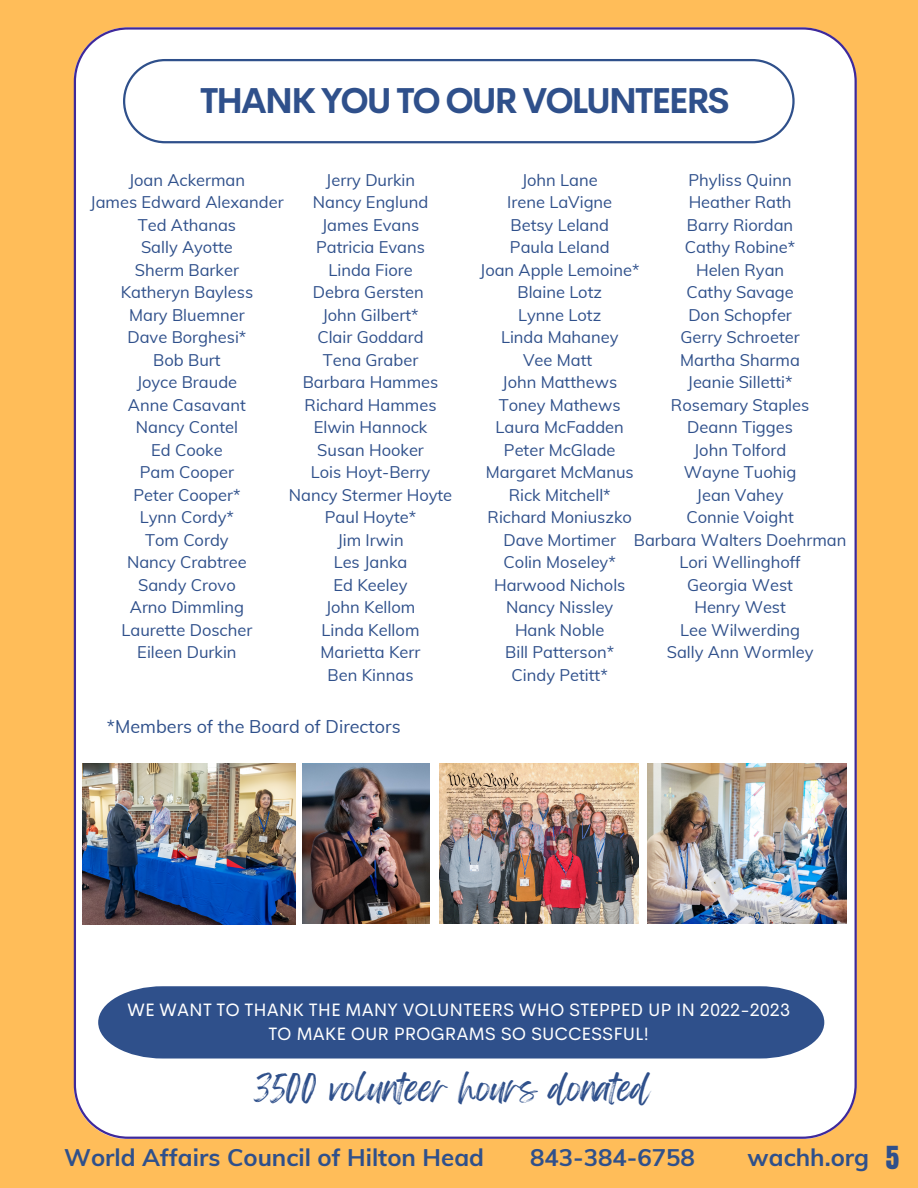
<style>
.page{position:relative;width:918px;height:1188px;background:#ffbd59}
.page>*{position:absolute;margin:0;border:0;box-sizing:border-box;transform-origin:0 0}
.t1{font:700 35.25px "Cerebri Sans";letter-spacing:-.065em;color:#2f508b}
.t2{font:31.5px "Feeling Passionate";color:#2f508b}
.t3{font:27px "Anton";color:#2f508b}
.t4{font:700 24px "Muli";color:#2f508b}
.t5{font:18px/24.8px "Cerebri Sans";color:#fff;text-align:center}
.t6{font:18px "Muli";color:#2f508b}
.t7{font:16.5px "Muli";color:#2f508b}
</style>
<div class="page">
<div style="left:74px;top:27px;width:783px;height:1112px;background:#fff"></div>
<div style="left:123px;top:59px;width:672px;height:84px;background:#fff"></div>
<div style="left:98px;top:986px;width:726px;height:73px;background:#2f508b"></div>
<img style="left:83px;top:764px;width:212px;height:160px">
<img style="left:439px;top:764px;width:199px;height:159px">
<img style="left:647px;top:764px;width:200px;height:159px">
<img style="left:303px;top:764px;width:127px;height:159px">
<p class="t1" style="left:200px;top:78px;width:531px">THANK YOU TO OUR VOLUNTEERS</p>
<p class="t7" style="left:129px;top:169px;width:118px">Joan Ackerman</p>
<p class="t7" style="left:90px;top:192px;width:195px">James Edward Alexander</p>
<p class="t7" style="left:138px;top:214px;width:100px">Ted Athanas</p>
<p class="t7" style="left:141px;top:237px;width:93px">Sally Ayotte</p>
<p class="t7" style="left:135px;top:259px;width:106px">Sherm Barker</p>
<p class="t7" style="left:121px;top:282px;width:134px">Katheryn Bayless</p>
<p class="t7" style="left:129px;top:304px;width:117px">Mary Bluemner</p>
<p class="t7" style="left:127px;top:327px;width:121px">Dave Borghesi*</p>
<p class="t7" style="left:153px;top:349px;width:69px">Bob Burt</p>
<p class="t7" style="left:137px;top:372px;width:102px">Joyce Braude</p>
<p class="t7" style="left:128px;top:394px;width:119px">Anne Casavant</p>
<p class="t7" style="left:136px;top:417px;width:104px">Nancy Contel</p>
<p class="t7" style="left:151px;top:439px;width:73px">Ed Cooke</p>
<p class="t7" style="left:140px;top:462px;width:96px">Pam Cooper</p>
<p class="t7" style="left:133px;top:484px;width:109px">Peter Cooper*</p>
<p class="t7" style="left:140px;top:507px;width:96px">Lynn Cordy*</p>
<p class="t7" style="left:145px;top:529px;width:85px">Tom Cordy</p>
<p class="t7" style="left:127px;top:552px;width:121px">Nancy Crabtree</p>
<p class="t7" style="left:138px;top:574px;width:99px">Sandy Crovo</p>
<p class="t7" style="left:130px;top:597px;width:116px">Arno Dimmling</p>
<p class="t7" style="left:122px;top:619px;width:132px">Laurette Doscher</p>
<p class="t7" style="left:137px;top:642px;width:101px">Eileen Durkin</p>
<p class="t7" style="left:326px;top:169px;width:91px">Jerry Durkin</p>
<p class="t7" style="left:313px;top:192px;width:117px">Nancy Englund</p>
<p class="t7" style="left:322px;top:214px;width:99px">James Evans</p>
<p class="t7" style="left:316px;top:237px;width:110px">Patricia Evans</p>
<p class="t7" style="left:328px;top:259px;width:86px">Linda Fiore</p>
<p class="t7" style="left:313px;top:282px;width:112px">Debra Gersten</p>
<p class="t7" style="left:322px;top:304px;width:98px">John Gilbert*</p>
<p class="t7" style="left:317px;top:327px;width:108px">Clair Goddard</p>
<p class="t7" style="left:323px;top:349px;width:97px">Tena Graber</p>
<p class="t7" style="left:303px;top:372px;width:137px">Barbara Hammes</p>
<p class="t7" style="left:305px;top:394px;width:133px">Richard Hammes</p>
<p class="t7" style="left:314px;top:417px;width:115px">Elwin Hannock</p>
<p class="t7" style="left:317px;top:439px;width:108px">Susan Hooker</p>
<p class="t7" style="left:311px;top:462px;width:121px">Lois Hoyt-Berry</p>
<p class="t7" style="left:289px;top:484px;width:165px">Nancy Stermer Hoyte</p>
<p class="t7" style="left:325px;top:507px;width:93px">Paul Hoyte*</p>
<p class="t7" style="left:337px;top:529px;width:68px">Jim Irwin</p>
<p class="t7" style="left:334px;top:552px;width:75px">Les Janka</p>
<p class="t7" style="left:334px;top:574px;width:75px">Ed Keeley</p>
<p class="t7" style="left:326px;top:597px;width:91px">John Kellom</p>
<p class="t7" style="left:322px;top:619px;width:99px">Linda Kellom</p>
<p class="t7" style="left:321px;top:642px;width:101px">Marietta Kerr</p>
<p class="t7" style="left:328px;top:664px;width:87px">Ben Kinnas</p>
<p class="t6" style="left:107px;top:715px;width:295px">*Members of the Board of Directors</p>
<p class="t7" style="left:522px;top:169px;width:77px">John Lane</p>
<p class="t7" style="left:507px;top:192px;width:106px">Irene LaVigne</p>
<p class="t7" style="left:511px;top:214px;width:100px">Betsy Leland</p>
<p class="t7" style="left:510px;top:237px;width:101px">Paula Leland</p>
<p class="t7" style="left:480px;top:259px;width:161px">Joan Apple Lemoine*</p>
<p class="t7" style="left:517px;top:282px;width:86px">Blaine Lotz</p>
<p class="t7" style="left:518px;top:304px;width:85px">Lynne Lotz</p>
<p class="t7" style="left:501px;top:327px;width:119px">Linda Mahaney</p>
<p class="t7" style="left:523px;top:349px;width:71px">Vee Matt</p>
<p class="t7" style="left:502px;top:372px;width:117px">John Matthews</p>
<p class="t7" style="left:499px;top:394px;width:123px">Toney Mathews</p>
<p class="t7" style="left:496px;top:417px;width:130px">Laura McFadden</p>
<p class="t7" style="left:504px;top:439px;width:113px">Peter McGlade</p>
<p class="t7" style="left:486px;top:462px;width:150px">Margaret McManus</p>
<p class="t7" style="left:509px;top:484px;width:104px">Rick Mitchell*</p>
<p class="t7" style="left:488px;top:507px;width:146px">Richard Moniuszko</p>
<p class="t7" style="left:503px;top:529px;width:114px">Dave Mortimer</p>
<p class="t7" style="left:504px;top:552px;width:114px">Colin Moseley*</p>
<p class="t7" style="left:494px;top:574px;width:133px">Harwood Nichols</p>
<p class="t7" style="left:506px;top:597px;width:109px">Nancy Nissley</p>
<p class="t7" style="left:515px;top:619px;width:91px">Hank Noble</p>
<p class="t7" style="left:505px;top:642px;width:111px">Bill Patterson*</p>
<p class="t7" style="left:512px;top:664px;width:98px">Cindy Petitt*</p>
<p class="t7" style="left:689px;top:169px;width:105px">Phyliss Quinn</p>
<p class="t7" style="left:689px;top:192px;width:104px">Heather Rath</p>
<p class="t7" style="left:687px;top:214px;width:108px">Barry Riordan</p>
<p class="t7" style="left:685px;top:237px;width:112px">Cathy Robine*</p>
<p class="t7" style="left:696px;top:259px;width:90px">Helen Ryan</p>
<p class="t7" style="left:686px;top:282px;width:109px">Cathy Savage</p>
<p class="t7" style="left:688px;top:304px;width:105px">Don Schopfer</p>
<p class="t7" style="left:681px;top:327px;width:121px">Gerry Schroeter</p>
<p class="t7" style="left:680px;top:349px;width:121px">Martha Sharma</p>
<p class="t7" style="left:688px;top:372px;width:107px">Jeanie Silletti*</p>
<p class="t7" style="left:671px;top:394px;width:140px">Rosemary Staples</p>
<p class="t7" style="left:687px;top:417px;width:107px">Deann Tigges</p>
<p class="t7" style="left:694px;top:439px;width:94px">John Tolford</p>
<p class="t7" style="left:684px;top:462px;width:114px">Wayne Tuohig</p>
<p class="t7" style="left:697px;top:484px;width:88px">Jean Vahey</p>
<p class="t7" style="left:686px;top:507px;width:109px">Connie Voight</p>
<p class="t7" style="left:634px;top:529px;width:214px">Barbara Walters Doehrman</p>
<p class="t7" style="left:679px;top:552px;width:123px">Lori Wellinghoff</p>
<p class="t7" style="left:687px;top:574px;width:107px">Georgia West</p>
<p class="t7" style="left:694px;top:597px;width:93px">Henry West</p>
<p class="t7" style="left:680px;top:619px;width:122px">Lee Wilwerding</p>
<p class="t7" style="left:667px;top:642px;width:148px">Sally Ann Wormley</p>
<p class="t5" style="left:127px;top:997px;width:665px">WE WANT TO THANK THE MANY VOLUNTEERS WHO STEPPED UP IN 2022-2023<br>TO MAKE OUR PROGRAMS SO SUCCESSFUL!</p>
<p class="t2" style="left:254px;top:1063px;width:398px">3500 volunteer hours donated</p>
<p class="t4" style="left:64px;top:1142px;width:421px">World Affairs Council of Hilton Head</p>
<p class="t4" style="left:530px;top:1142px;width:166px">843-384-6758</p>
<p class="t4" style="left:748px;top:1142px;width:123px">wachh.org</p>
<p class="t3" style="left:886px;top:1139px;width:15px">5</p>
</div>
